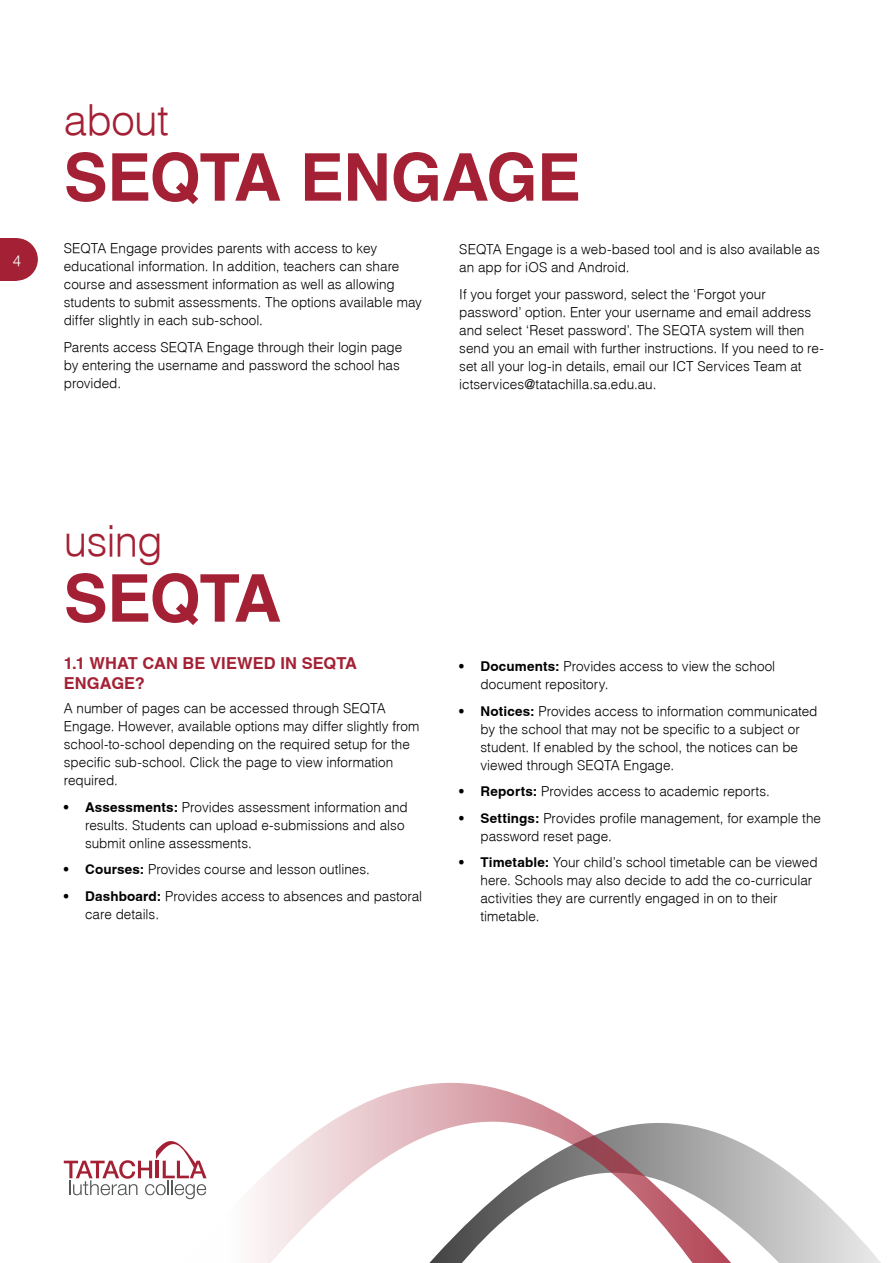
<style>
.page{position:relative;width:893px;height:1263px;background:#fff}
.page>*{position:absolute;margin:0;border:0;box-sizing:border-box;transform-origin:0 0}
.t1{font:700 66px "Helvetica";letter-spacing:-.02em;color:#a42135}
.t2{font:300 42px "Helvetica";letter-spacing:-.015em;color:#a42135}
.t3{font:700 16.5px/19.8px "Helvetica";letter-spacing:.005em;color:#a42135}
.t4{font:300 15px "Helvetica";color:#fff}
.t5{font:300 13.5px/18px "Helvetica";color:#000}
.s1{font-weight:700}
</style>
<div class="page">
<svg style="left:0;top:238px;width:38px;height:43px;background:#af3d4f"></svg>
<svg style="left:64px;top:1141px;width:103px;height:55px"></svg>
<svg style="left:831px;top:1209px;width:50px;height:54px"></svg>
<svg style="left:167px;top:1082px;width:664px;height:181px"></svg>
<p class="t4" style="left:13px;top:251px;width:10px">4</p>
<h2 class="t2" style="left:64px;top:94px;width:106px">about</h2>
<h1 class="t1" style="left:64px;top:137px;width:519px">SEQTA ENGAGE</h1>
<p class="t5" style="left:64px;top:239px;width:360px">SEQTA Engage provides parents with access to key educational information. In addition, teachers can share course and assessment information as well as allowing students to submit assessments. The options available may differ slightly in each sub-school.</p>
<p class="t5" style="left:64px;top:338px;width:340px">Parents access SEQTA Engage through their login page by entering the username and password the school has provided.</p>
<p class="t5" style="left:459px;top:240px;width:362px">SEQTA Engage is a web-based tool and is also available as an app for iOS and Android.</p>
<p class="t5" style="left:459px;top:285px;width:366px">If you forget your password, select the ‘Forgot your password’ option. Enter your username and email address and select ‘Reset password’. The SEQTA system will then send you an email with further instructions. If you need to re&shy;set all your log-in details, email our ICT Services Team at ictservices@tatachilla. sa.edu. au.</p>
<h2 class="t2" style="left:64px;top:514px;width:101px">using</h2>
<h1 class="t1" style="left:64px;top:558px;width:219px">SEQTA</h1>
<p class="t3" style="left:64px;top:653px;width:295px">1.1 WHAT CAN BE VIEWED IN SEQTA<br>ENGAGE?</p>
<p class="t5" style="left:64px;top:699px;width:357px">A number of pages can be accessed through SEQTA Engage. However, available options may differ slightly from school-to-school depending on the required setup for the specific sub-school. Click the page to view information required.</p>
<p class="t5" style="left:85px;top:797px;width:324px;text-indent:-21px"><span class="s1">• Assessments:</span> Provides assessment information and results. Students can upload e-submissions and also submit online assessments.</p>
<p class="t5" style="left:64px;top:860px;width:305px"><span class="s1">• Courses:</span> Provides course and lesson outlines.</p>
<p class="t5" style="left:85px;top:886px;width:339px;text-indent:-21px"><span class="s1">• Dashboard:</span> Provides access to absences and pastoral care details.</p>
<p class="t5" style="left:480px;top:657px;width:296px;text-indent:-21px"><span class="s1">• Documents:</span> Provides access to view the school document repository.</p>
<p class="t5" style="left:480px;top:701px;width:338px;text-indent:-21px"><span class="s1">• Notices:</span> Provides access to information communicated by the school that may not be specific to a subject or student. If enabled by the school, the notices can be viewed through SEQTA Engage.</p>
<p class="t5" style="left:459px;top:782px;width:309px"><span class="s1">• Reports:</span> Provides access to academic reports.</p>
<p class="t5" style="left:480px;top:808px;width:342px;text-indent:-21px"><span class="s1">• Settings:</span> Provides profile management, for example the password reset page.</p>
<p class="t5" style="left:480px;top:853px;width:339px;text-indent:-21px"><span class="s1">• Timetable:</span> Your child’s school timetable can be viewed here. Schools may also decide to add the co-curricular activities they are currently engaged in on to their timetable.</p>
</div>
